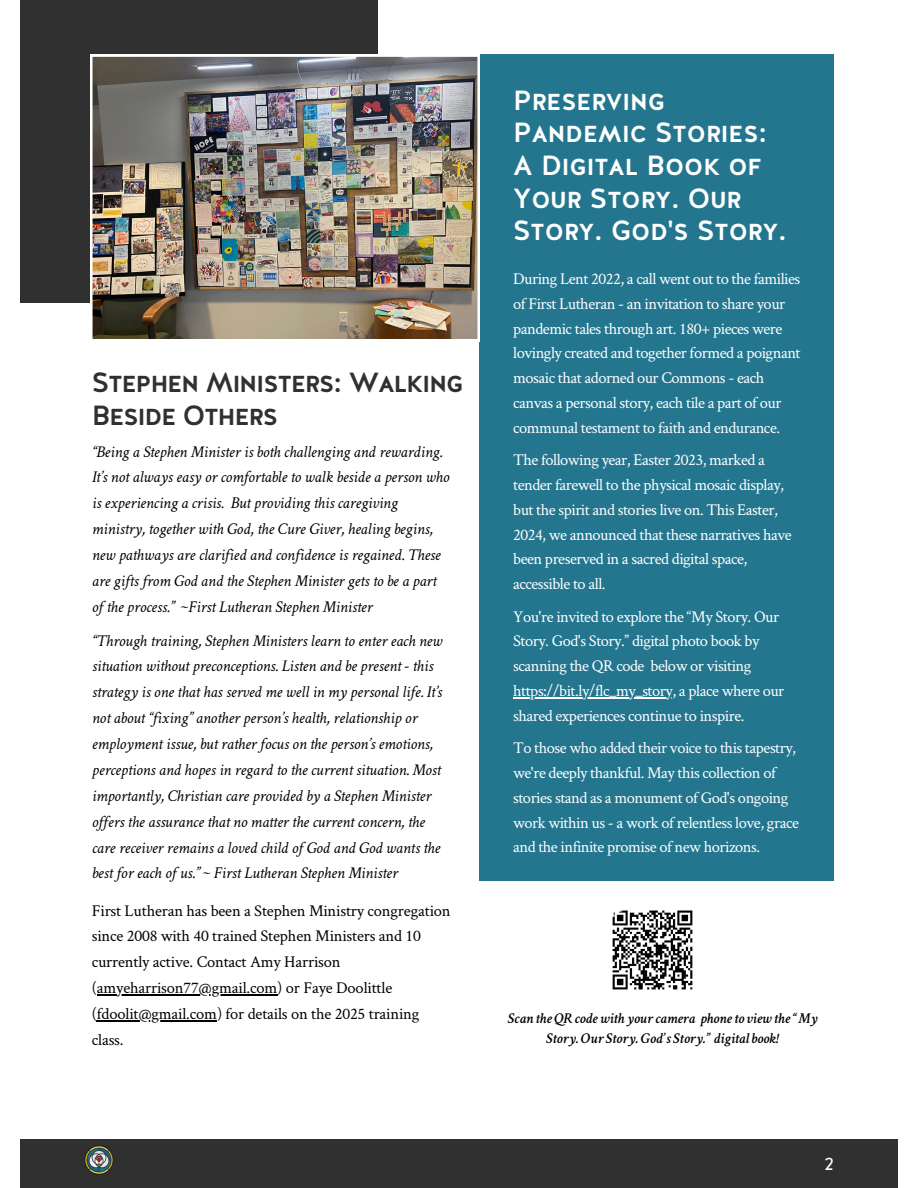
<style>
.page{position:relative;width:918px;height:1188px;background:#fff}
.page>*{position:absolute;margin:0;border:0;box-sizing:border-box;transform-origin:0 0}
.t1{font:27.75px/32.7px "Halis R S Medium";color:#fff}
.t2{font:27.75px/32.7px "Halis R S Medium";letter-spacing:-.03em;color:#303030}
.t3{font:18px "Halis R S Regular";color:#fff}
.t4{font:italic 16.5px/25.8px "Crimson Text";letter-spacing:-.01em;color:#000}
.t5{font:16.5px/24.8px "Crimson Text";letter-spacing:-.03em;color:#fff}
.t6{font:16.5px/25.8px "Crimson Text";letter-spacing:-.01em;color:#000}
.t7{font:italic 600 15px/20.2px "Crimson Text";color:#000;text-align:center}
</style>
<div class="page">
<div style="left:480px;top:55px;width:354px;height:826px;background:#24768f"></div>
<div style="left:20px;top:0;width:357px;height:303px;background:#303030"></div>
<hr style="left:513px;top:697px;width:163px;height:1px;background:#fff">
<div style="left:20px;top:1139px;width:878px;height:49px;background:#303030"></div>
<img style="left:90px;top:55px;width:388px;height:284px">
<hr style="left:97px;top:994px;width:180px;height:1px;background:#000">
<hr style="left:97px;top:1020px;width:120px;height:1px;background:#000">
<img style="left:612px;top:910px;width:81px;height:80px">
<img style="left:84px;top:1145px;width:30px;height:30px">
<p class="t2" style="left:92px;top:366px;width:373px">Stephen Ministers: Walking<br>Beside Others</p>
<p class="t4" style="left:92px;top:440px;width:359px">“Being a Stephen Minister is both challenging and rewarding.<br>It’s not always easy or comfortable to walk beside a person who is experiencing a crisis. But providing this caregiving ministry, together with God, the Cure Giver, healing begins, new pathways are clarified and confidence is regained. These are gifts from God and the Stephen Minister gets to be a part of the process.” ~First Lutheran Stephen Minister</p>
<p class="t4" style="left:92px;top:629px;width:352px">“Through training, Stephen Ministers learn to enter each new situation without preconceptions. Listen and be present - this strategy is one that has served me well in my personal life. It’s not about “fixing” another person’s health, relationship or employment issue, but rather focus on the person’s emotions, perceptions and hopes in regard to the current situation. Most importantly, Christian care provided by a Stephen Minister of ers the assurance that no matter the current concern, the care receiver remains a loved child of God and God wants the best for each of us.” ~ First Lutheran Stephen Minister</p>
<p class="t6" style="left:92px;top:897px;width:360px">First Lutheran has been a Stephen Ministry congregation since 2008 with 40 trained Stephen Ministers and 10 currently active. Contact Amy Harrison (amyeharrison77@gmail.com) or Faye Doolittle</p>
<p class="t6" style="left:92px;top:1000px;width:329px">(fdoolit@gmail.com) for details on the 2025 training</p>
<p class="t6" style="left:92px;top:1026px;width:33px">class.</p>
<p class="t1" style="left:513px;top:84px;width:275px">Preserving<br>Pandemic Stories:<br>A Digital Book of<br>Your Story. Our<br>Story. God's Story.</p>
<p class="t5" style="left:513px;top:266px;width:289px">During Lent 2022, a call went out to the families of First Lutheran - an invitation to share your pandemic tales through art. 180+ pieces were lovingly created and together formed a poignant mosaic that adorned our Commons - each canvas a personal story, each tile a part of our communal testament to faith and endurance.</p>
<p class="t5" style="left:513px;top:447px;width:280px">The following year, Easter 2023, marked a tender farewell to the physical mosaic display, but the spirit and stories live on. This Easter, 2024, we announced that these narratives have been preserved in a sacred digital space, accessible to all.</p>
<p class="t5" style="left:513px;top:603px;width:268px">You're invited to explore the “My Story. Our<br>Story. God's Story.” digital photo book by scanning the QR code below or visiting</p>
<p class="t5" style="left:513px;top:678px;width:273px">https://bit.ly/flc_my_story, a place where our shared experiences continue to inspire.</p>
<p class="t5" style="left:513px;top:735px;width:287px">To those who added their voice to this tapestry, we're deeply thankful. May this collection of stories stand as a monument of God's ongoing work within us - a work of relentless love, grace and the infinite promise of new horizons.</p>
<p class="t7" style="left:508px;top:1010px;width:311px">Scan the QR codewith yourcamera phoneto viewthe“My<br>Story.Our Story.God’s Story.” digitalbook!</p>
<p class="t3" style="left:824px;top:1152px;width:11px">2</p>
</div>
